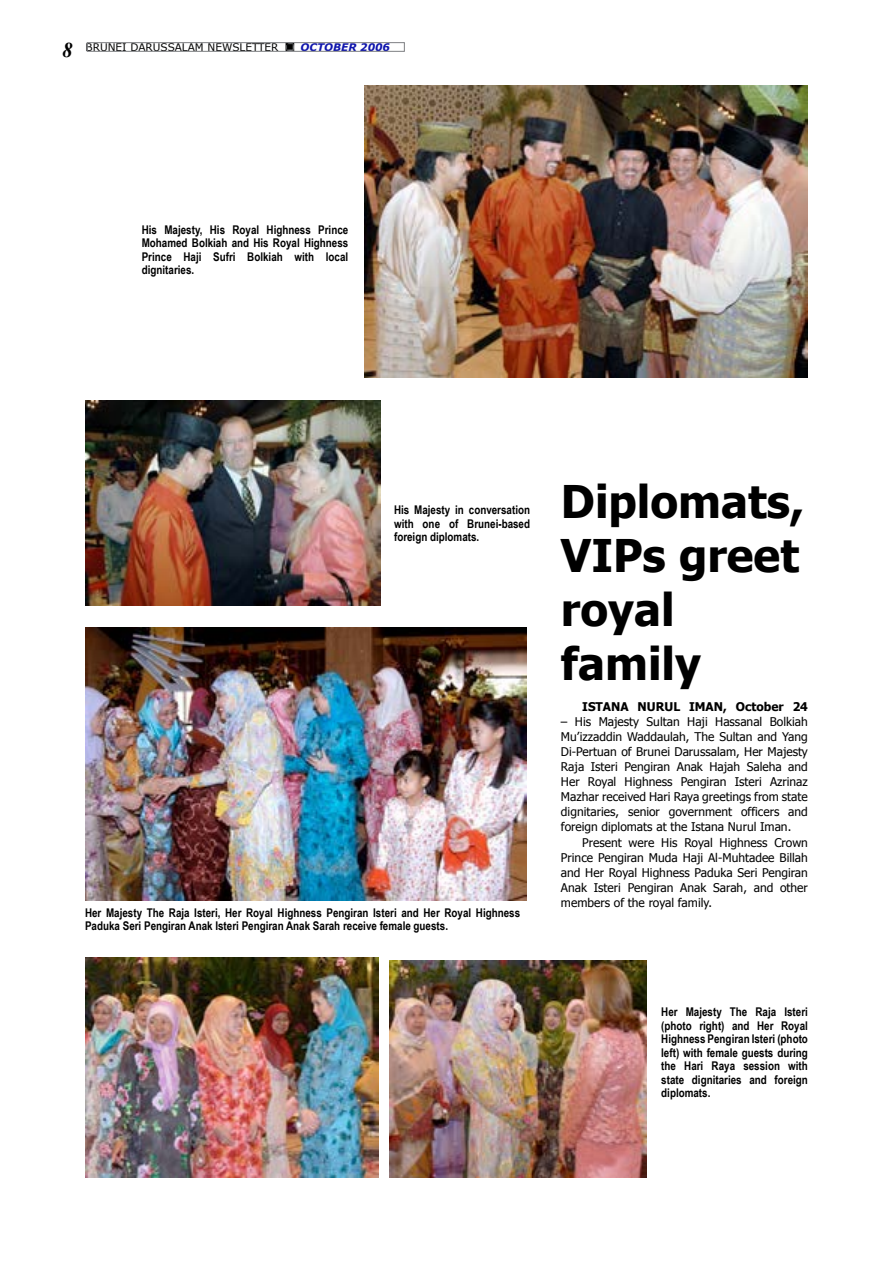
<style>
.page{position:relative;width:893px;height:1263px;background:#fff}
.page>*{position:absolute;margin:0;border:0;box-sizing:border-box;transform-origin:0 0}
.t1{font:700 45px/54px "Tahoma";color:#000}
.t2{font:italic 700 21px "Times New Roman";color:#000}
.t3{font:12px/15px "Tahoma";color:#000;text-align:justify}
.t4{font:700 12px/13.5px "Arial Narrow";color:#000;text-align:justify}
.t5{font:700 12px "Tahoma";color:#000}
.t6{font:10.5px "Verdana";color:#000}
.t7{font:italic 700 10.5px "Verdana";color:#0e14ac}
</style>
<div class="page">
<svg style="left:286px;top:43px;width:7px;height:7px"></svg>
<div style="left:87px;top:42px;width:318px;height:10px;border:1px solid #7e8083"></div>
<img style="left:365px;top:85px;width:443px;height:293px">
<img style="left:85px;top:401px;width:295px;height:204px">
<img style="left:85px;top:957px;width:294px;height:221px">
<img style="left:85px;top:628px;width:441px;height:272px">
<img style="left:390px;top:961px;width:256px;height:217px">
<h2 class="t2" style="left:62px;top:35px;width:12px">8</h2>
<p class="t6" style="left:86px;top:40px;width:194px">BRUNEI DARUSSALAM NEWSLETTER</p>
<p class="t7" style="left:301px;top:40px;width:91px">OCTOBER 2006</p>
<p class="t4" style="left:142px;top:222px;width:208px">His Majesty, His Royal Highness Prince Mohamed Bolkiah and His Royal Highness Prince Haji Sufri Bolkiah with local dignitaries.</p>
<p class="t4" style="left:394px;top:503px;width:138px">His Majesty in conversation with one of Brunei-based foreign diplomats.</p>
<p class="t4" style="left:85px;top:905px;width:437px">Her Majesty The Raja Isteri, Her Royal Highness Pengiran Isteri and Her Royal Highness<br>Paduka Seri Pengiran Anak Isteri Pengiran Anak Sarah receive female guests.</p>
<h1 class="t1" style="left:561px;top:472px;width:245px">Diplomats,<br>VIPs greet royal family</h1>
<p class="t5" style="left:582px;top:698px;width:227px">ISTANA NURUL IMAN, October 24</p>
<p class="t3" style="left:561px;top:713px;width:248px">– His Majesty Sultan Haji Hassanal Bolkiah Mu’izzaddin Waddaulah, The Sultan and Yang Di-Pertuan of Brunei Darussalam, Her Majesty Raja Isteri Pengiran Anak Hajah Saleha and Her Royal Highness Pengiran Isteri Azrinaz Mazhar received Hari Raya greetings from state dignitaries, senior government officers and foreign diplomats at the Istana Nurul Iman.</p>
<p class="t3" style="left:561px;top:834px;width:248px;text-indent:21px">Present were His Royal Highness Crown Prince Pengiran Muda Haji Al-Muhtadee Billah and Her Royal Highness Paduka Seri Pengiran Anak Isteri Pengiran Anak Sarah, and other members of the royal family.</p>
<p class="t4" style="left:661px;top:1005px;width:148px">Her Majesty The Raja Isteri (photo right) and Her Royal Highness Pengiran Isteri (photo left) with female guests during the Hari Raya session with state dignitaries and foreign diplomats.</p>
</div>
